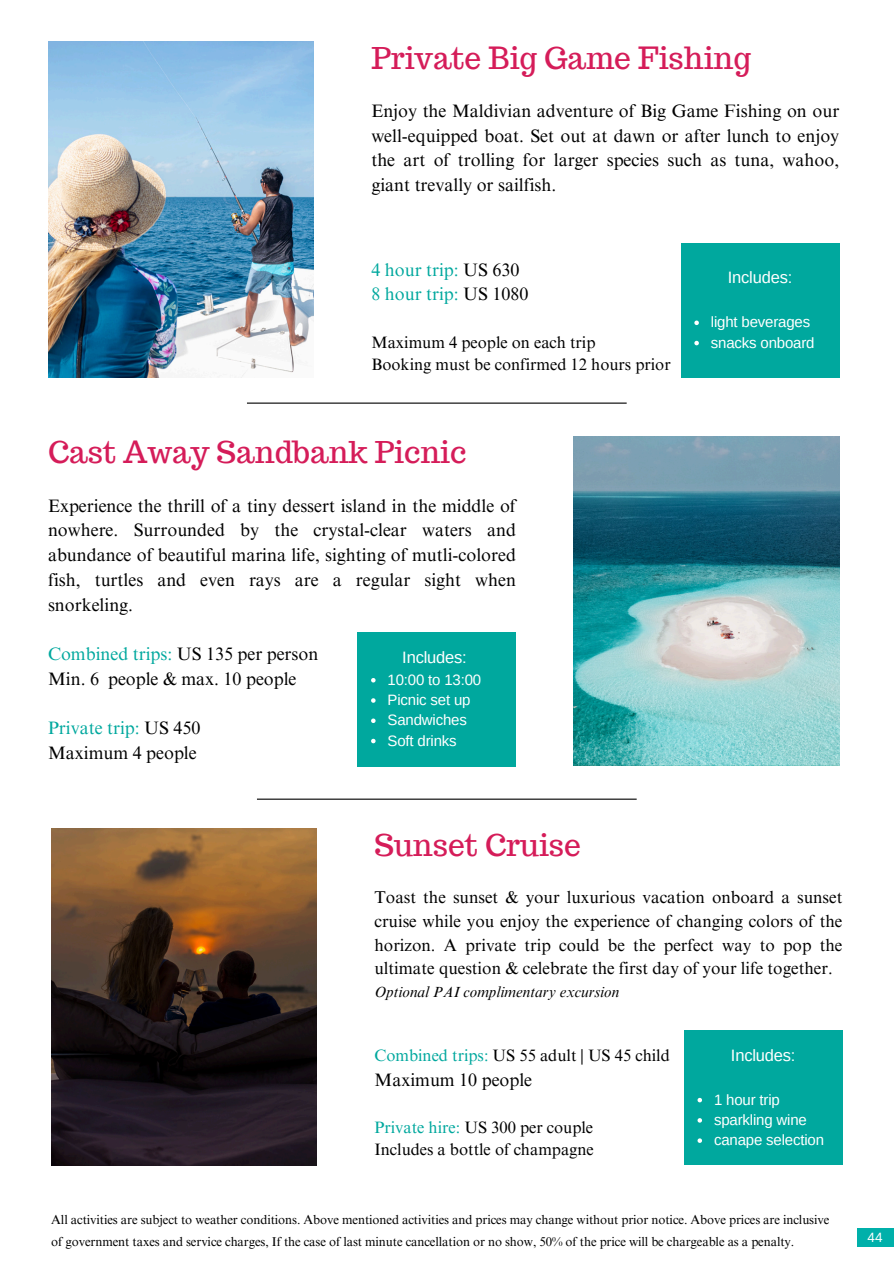
<style>
.page{position:relative;width:894px;height:1264px;background:#fff}
.page>*{position:absolute;margin:0;border:0;box-sizing:border-box;transform-origin:0 0}
.t1{font:30px "Trocchi";color:#d51c59}
.t2{font:18px/24.8px "Times NRMT Pro";color:#000;text-align:justify}
.t3{font:18px/24.8px "Times NRMT Pro";color:#00a89e}
.t4{font:17.1px/23.7px "Times NRMT Pro";color:#000;text-align:justify}
.t5{font:16.5px/22.5px "Times NRMT Pro";color:#000}
.t6{font:16.5px "Arimo";letter-spacing:-.01em;color:#fff}
.t7{font:15px "Arimo";letter-spacing:-.01em;color:#fff}
.t8{font:italic 15px "Times NRMT Pro";color:#000}
.t9{font:13.5px "Arimo";color:#fff}
.t10{font:12.75px/22.4px "Times NRMT Pro";letter-spacing:-.005em;color:#000}
.s1{color:#000}
.s2{color:#00a89e}
</style>
<div class="page">
<hr style="left:247px;top:402px;width:379px;height:1px;background:#000">
<hr style="left:257px;top:798px;width:379px;height:1px;background:#000">
<div style="left:856px;top:1228px;width:37px;height:18px;background:#00b0aa"></div>
<div style="left:680px;top:243px;width:159px;height:134px;background:#00a89e"></div>
<svg style="left:694px;top:320px;width:4px;height:5px"></svg>
<svg style="left:694px;top:341px;width:4px;height:4px"></svg>
<img style="left:48px;top:41px;width:266px;height:337px">
<div style="left:357px;top:632px;width:159px;height:134px;background:#00a89e"></div>
<svg style="left:371px;top:678px;width:4px;height:4px"></svg>
<svg style="left:371px;top:698px;width:4px;height:4px"></svg>
<svg style="left:371px;top:718px;width:4px;height:5px"></svg>
<svg style="left:371px;top:738px;width:4px;height:5px"></svg>
<img style="left:573px;top:436px;width:266px;height:329px">
<div style="left:684px;top:1030px;width:158px;height:134px;background:#00a89e"></div>
<svg style="left:697px;top:1097px;width:4px;height:5px"></svg>
<svg style="left:697px;top:1118px;width:4px;height:4px"></svg>
<svg style="left:697px;top:1138px;width:4px;height:4px"></svg>
<img style="left:51px;top:828px;width:266px;height:337px">
<p class="t1" style="left:371px;top:38px;width:381px">Private Big Game Fishing</p>
<p class="t2" style="left:371px;top:101px;width:469px">Enjoy the Maldivian adventure of Big Game Fishing on our well-equipped boat. Set out at dawn or after lunch to enjoy the art of trolling for larger species such as tuna, wahoo, giant trevally or sailfish.</p>
<p class="t3" style="left:371px;top:259px;width:158px">4 hour trip: <span class="s1">US 630<br></span>8 hour trip: <span class="s1">US 1080</span></p>
<h1 class="t5" style="left:371px;top:333px;width:301px">Maximum 4 people on each trip<br>Booking must be confirmed 12 hours prior</h1>
<p class="t1" style="left:48px;top:433px;width:420px">Cast Away Sandbank Picnic</p>
<p class="t2" style="left:48px;top:495px;width:469px">Experience the thrill of a tiny dessert island in the middle of nowhere. Surrounded by the crystal-clear waters and abundance of beautiful marina life, sighting of mutli-colored fish, turtles and even rays are a regular sight when snorkeling.</p>
<p class="t2" style="left:48px;top:644px;width:272px"><span class="s2">Combined trips:</span> US 135 per person<br>Min. 6 people &amp; max. 10 people</p>
<h1 class="t2" style="left:48px;top:718px;width:154px"><span class="s2">Private trip:</span> US 450<br>Maximum 4 people</h1>
<h2 class="t6" style="left:402px;top:648px;width:66px">Includes:</h2>
<h2 class="t7" style="left:387px;top:671px;width:95px">10:00 to 13:00</h2>
<h2 class="t7" style="left:387px;top:691px;width:84px">Picnic set up</h2>
<h2 class="t7" style="left:387px;top:711px;width:81px">Sandwiches</h2>
<p class="t7" style="left:387px;top:732px;width:71px">Soft drinks</p>
<h2 class="t6" style="left:727px;top:268px;width:66px">Includes:</h2>
<h2 class="t7" style="left:710px;top:314px;width:101px">light beverages</h2>
<h2 class="t7" style="left:710px;top:334px;width:105px">snacks onboard</h2>
<p class="t1" style="left:374px;top:825px;width:208px">Sunset Cruise</p>
<p class="t4" style="left:374px;top:887px;width:469px">Toast the sunset &amp; your luxurious vacation onboard a sunset cruise while you enjoy the experience of changing colors of the horizon. A private trip could be the perfect way to pop the ultimate question &amp; celebrate the first day of your life together.</p>
<p class="t8" style="left:374px;top:986px;width:246px">Optional PAI complimentary excursion</p>
<p class="t5" style="left:374px;top:1046px;width:297px"><span class="s2">Combined trips:</span> US 55 adult | US 45 child</p>
<p class="t2" style="left:374px;top:1069px;width:159px">Maximum 10 people</p>
<p class="t5" style="left:374px;top:1118px;width:221px"><span class="s2">Private hire:</span> US 300 per couple<br>Includes a bottle of champagne</p>
<p class="t6" style="left:730px;top:1045px;width:66px">Includes:</p>
<h1 class="t7" style="left:713px;top:1091px;width:67px">1 hour trip</h1>
<h2 class="t7" style="left:713px;top:1111px;width:94px">sparkling wine</h2>
<h2 class="t7" style="left:713px;top:1131px;width:111px">canape selection</h2>
<p class="t10" style="left:51px;top:1210px;width:779px">All activities are subject to weather conditions. Above mentioned activities and prices may change without prior notice. Above prices are inclusive of government taxes and service charges, If the case of last minute cancellation or no show, 50% of the price will be chargeable as a penalty.</p>
<p class="t9" style="left:867px;top:1229px;width:17px">44</p>
</div>
